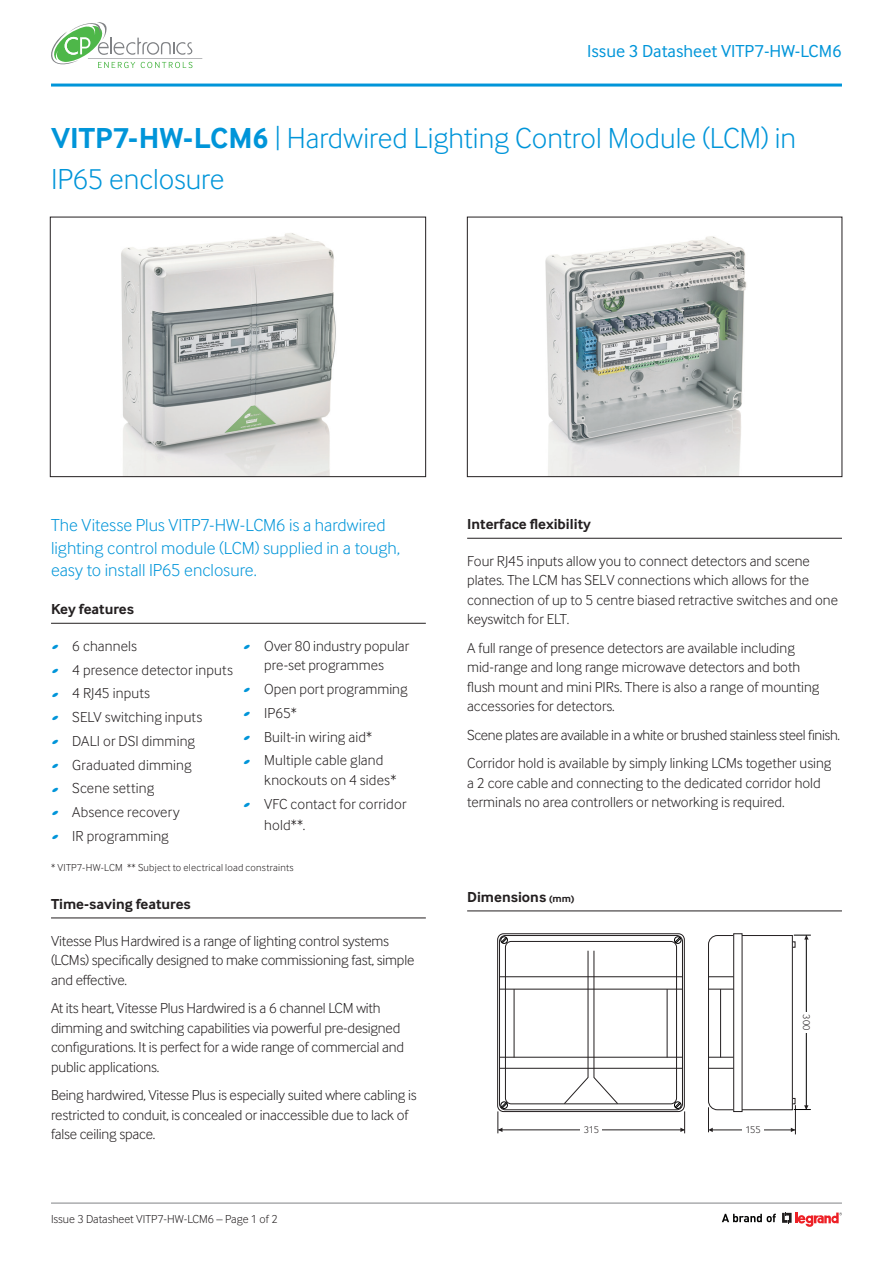
<style>
.page{position:relative;width:893px;height:1263px;background:#fff}
.page>*{position:absolute;margin:0;border:0;box-sizing:border-box;transform-origin:0 0}
.t1{font:300 30px/40.5px "Inter Face";color:#0095d9}
.Intro_Paragraph{font:300 18px/22.5px "Inter Face";color:#0095d9}
.t2{font:18px "Inter Face";color:#0095d9}
.Body_Copy{font:300 15px/19.5px "Inter Face";letter-spacing:-.01em;color:#231f20}
.Body_Indent{font:300 15px/19.5px "Inter Face";letter-spacing:.01em;color:#231f20;text-align:center}
.Body_Copy-2{font:300 15px/19.5px "Inter Face";letter-spacing:.01em;color:#231f20}
.Underline_Sub_head{font:700 15px "Inter Face";color:#231f20}
.t3{font:300 12px "Inter Face";color:#231f20}
.t4{font:300 10.5px "Inter Face";letter-spacing:.025em;color:#231f20}
.t5{font:300 10.2px "Inter Face";color:#231f20}
.s1{font-weight:700}
.s2{color:#0095d9}
.s3{font-size:10.5px}
</style>
<div class="page">
<hr style="left:51px;top:84px;width:791px;height:3px;background:#0095d9">
<svg style="left:51px;top:22px;width:142px;height:46px"></svg>
<hr style="left:88px;top:58px;width:114px;height:1px;background:#808285">
<hr style="left:51px;top:1203px;width:791px;height:1px;background:#808285">
<svg style="left:782px;top:1212px;width:60px;height:15px"></svg>
<svg style="left:722px;top:1214px;width:54px;height:8px"></svg>
<img style="left:121px;top:233px;width:215px;height:242px">
<div style="left:50px;top:217px;width:376px;height:260px;border:1px solid #231f20"></div>
<img style="left:545px;top:236px;width:202px;height:239px">
<div style="left:467px;top:217px;width:375px;height:260px;border:1px solid #231f20"></div>
<hr style="left:51px;top:623px;width:375px;height:1px;background:#231f20">
<hr style="left:51px;top:917px;width:375px;height:1px;background:#231f20">
<hr style="left:467px;top:538px;width:375px;height:1px;background:#231f20">
<hr style="left:467px;top:910px;width:375px;height:1px;background:#231f20">
<div style="left:497px;top:933px;width:188px;height:179px;border:1px solid #231f20;border-radius:6px"></div>
<div style="left:499px;top:935px;width:184px;height:175px;border:1px solid #231f20;border-radius:6px"></div>
<div style="left:505px;top:941px;width:172px;height:163px;border:1px solid #231f20;border-radius:6px"></div>
<svg style="left:594px;top:950px;width:24px;height:154px"></svg>
<svg style="left:564px;top:950px;width:24px;height:154px"></svg>
<div style="left:733px;top:933px;width:9px;height:179px;border:1px solid #231f20"></div>
<hr style="left:498px;top:1129px;width:186px;height:1px;background:#231f20">
<div style="left:581px;top:1124px;width:21px;height:11px;background:#fff"></div>
<svg style="left:708px;top:935px;width:102px;height:199px"></svg>
<hr style="left:499px;top:976px;width:184px;height:1px;background:#231f20">
<hr style="left:499px;top:989px;width:184px;height:1px;background:#231f20">
<hr style="left:499px;top:1068px;width:184px;height:1px;background:#231f20">
<hr style="left:499px;top:1057px;width:184px;height:1px;background:#231f20">
<div style="left:501px;top:936px;width:7px;height:7px;border:1px solid #000;border-radius:50%"></div>
<svg style="left:501px;top:937px;width:6px;height:6px"></svg>
<div style="left:501px;top:1102px;width:7px;height:7px;border:1px solid #000;border-radius:50%"></div>
<svg style="left:498px;top:1102px;width:9px;height:31px"></svg>
<div style="left:674px;top:936px;width:7px;height:7px;border:1px solid #000;border-radius:50%"></div>
<svg style="left:675px;top:937px;width:6px;height:6px"></svg>
<div style="left:674px;top:1102px;width:7px;height:7px;border:1px solid #000;border-radius:50%"></div>
<svg style="left:675px;top:1102px;width:10px;height:31px"></svg>
<hr style="left:514px;top:989px;width:1px;height:68px;background:#231f20">
<hr style="left:667px;top:989px;width:1px;height:68px;background:#231f20">
<p class="t2" style="left:587px;top:41px;width:256px">Issue 3 Datasheet VITP7-HW-LCM6</p>
<p class="t1" style="left:51px;top:118px;width:747px"><span class="s1">VITP7-HW-LCM6</span> | Hardwired Lighting Control Module (LCM) in<br>IP65 enclosure</p>
<p class="Intro_Paragraph" style="left:51px;top:514px;width:350px">The Vitesse Plus VITP7-HW-LCM6 is a hardwired lighting control module (LCM) supplied in a tough, easy to install IP65 enclosure.</p>
<p class="Underline_Sub_head" style="left:51px;top:601px;width:84px">Key features</p>
<p class="Body_Indent" style="left:51px;top:636px;width:88px"><span class="s2">●</span> 6 channels</p>
<p class="Body_Indent" style="left:51px;top:660px;width:183px"><span class="s2">●</span> 4 presence detector inputs</p>
<p class="Body_Indent" style="left:51px;top:684px;width:101px"><span class="s2">●</span> 4 RJ45 inputs</p>
<p class="Body_Indent" style="left:51px;top:707px;width:153px"><span class="s2">●</span> SELV switching inputs</p>
<p class="Body_Indent" style="left:51px;top:731px;width:146px"><span class="s2">●</span> DALI or DSI dimming</p>
<p class="Body_Indent" style="left:51px;top:755px;width:142px"><span class="s2">●</span> Graduated dimming</p>
<p class="Body_Indent" style="left:51px;top:779px;width:105px"><span class="s2">●</span> Scene setting</p>
<p class="Body_Indent" style="left:51px;top:802px;width:130px"><span class="s2">●</span> Absence recovery</p>
<p class="Body_Indent" style="left:51px;top:826px;width:119px"><span class="s2">●</span> IR programming</p>
<p class="Body_Indent" style="left:243px;top:636px;width:168px"><span class="s2">●</span> Over 80 industry popular pre-set programmes</p>
<p class="Body_Indent" style="left:243px;top:679px;width:166px"><span class="s2">●</span> Open port programming</p>
<p class="Body_Indent" style="left:243px;top:703px;width:55px"><span class="s2">●</span> IP65*</p>
<p class="Body_Copy-2" style="left:243px;top:727px;width:131px"><span class="s2">●</span> Built-in wiring aid*</p>
<p class="Body_Copy-2" style="left:264px;top:751px;width:134px;text-indent:-21px"><span class="s2">●</span> Multiple cable gland knockouts on 4 sides*</p>
<p class="Body_Copy-2" style="left:264px;top:793px;width:144px;line-height:21.6px;text-indent:-21px"><span class="s2">●</span> VFC contact for corridor hold**.</p>
<p class="t4" style="left:51px;top:862px;width:244px">* VITP7-HW-LCM ** Subject to electrical load constraints</p>
<p class="Underline_Sub_head" style="left:51px;top:895px;width:141px">Time-saving features</p>
<p class="Body_Copy" style="left:51px;top:931px;width:365px">Vitesse Plus Hardwired is a range of lighting control systems (LCMs) specifically designed to make commissioning fast, simple and effective.</p>
<p class="Body_Copy" style="left:51px;top:998px;width:355px">At its heart, Vitesse Plus Hardwired is a 6 channel LCM with dimming and switching capabilities via powerful pre-designed configurations. It is perfect for a wide range of commercial and public applications.</p>
<p class="Body_Copy" style="left:51px;top:1085px;width:367px">Being hardwired, Vitesse Plus is especially suited where cabling is restricted to conduit, is concealed or inaccessible due to lack of false ceiling space.</p>
<p class="t3" style="left:51px;top:1212px;width:228px">Issue 3 Datasheet VITP7-HW-LCM6 – Page 1 of 2</p>
<p class="Underline_Sub_head" style="left:467px;top:516px;width:125px">Interface flexibility</p>
<p class="Body_Copy" style="left:467px;top:551px;width:372px">Four RJ45 inputs allow you to connect detectors and scene plates. The LCM has SELV connections which allows for the connection of up to 5 centre biased retractive switches and one keyswitch for ELT.</p>
<p class="Body_Copy" style="left:467px;top:638px;width:354px">A full range of presence detectors are available including mid-range and long range microwave detectors and both flush mount and mini PIRs. There is also a range of mounting accessories for detectors.</p>
<p class="Body_Copy" style="left:467px;top:725px;width:374px">Scene plates are available in a white or brushed stainless steel finish.</p>
<p class="Body_Copy" style="left:467px;top:753px;width:366px">Corridor hold is available by simply linking LCMs together using a 2 core cable and connecting to the dedicated corridor hold terminals no area controllers or networking is required.</p>
<p class="Underline_Sub_head" style="left:467px;top:888px;width:109px">Dimensions <span class="s3">(mm)</span></p>
<p class="t5" style="left:584px;top:1124px;width:17px">315</p>
<p class="t5" style="left:745px;top:1124px;width:17px">155</p>
<p class="t5" style="left:812px;top:1014px;width:18px;rotate:90deg">300</p>
</div>
